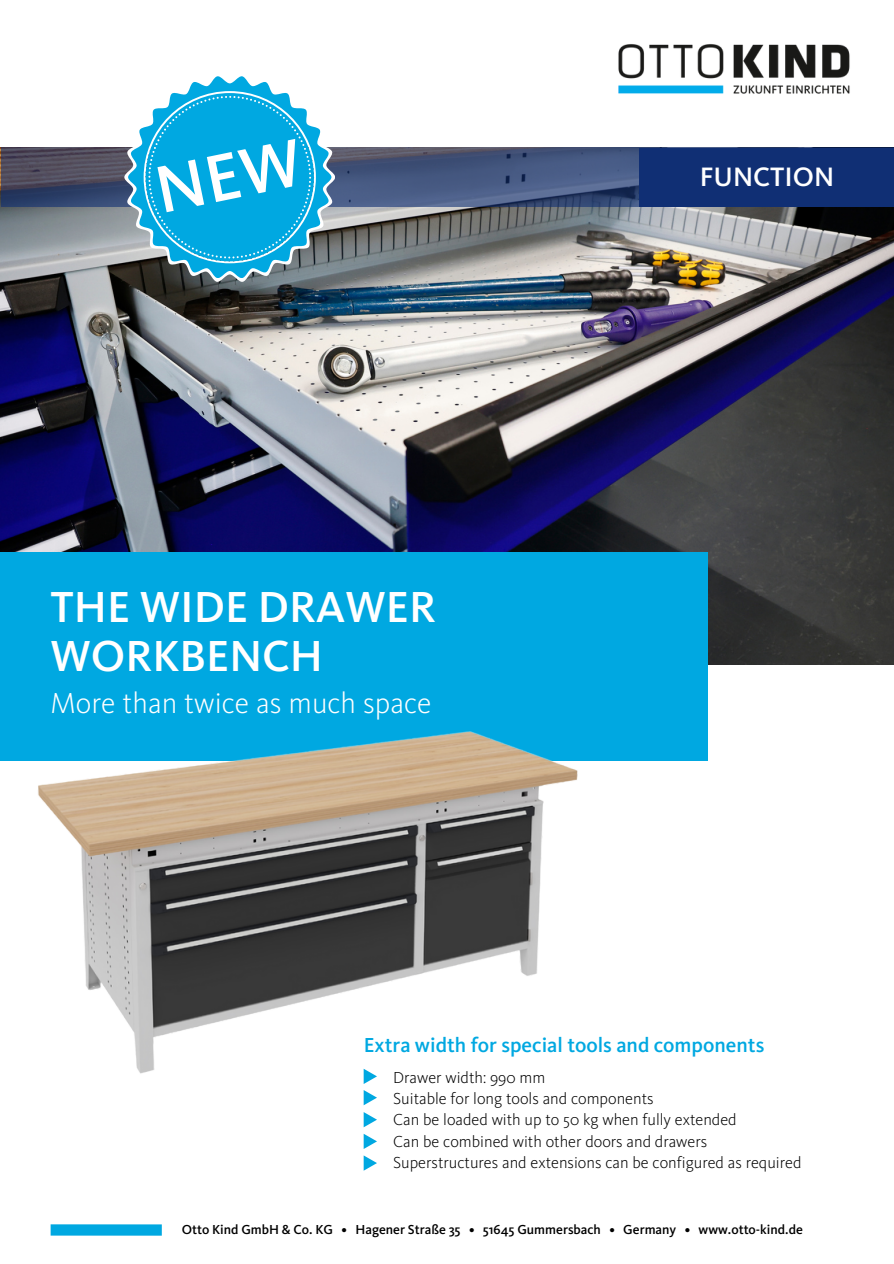
<style>
.page{position:relative;width:894px;height:1264px;background:#fff}
.page>*{position:absolute;margin:0;border:0;box-sizing:border-box;transform-origin:0 0}
.t1{font:500 45px/48.3px "Kievit OT";color:#fff}
.t2{font:300 30px "Kievit OT";color:#fff}
.t3{font:500 27.6px "Kievit OT";color:#fff}
.t4{font:500 21px "Kievit OT";color:#00a8e1}
.t5{font:300 16.5px/21.3px "Kievit OT";color:#000}
.t6{font:500 13.5px "Kievit OT";color:#000}
</style>
<div class="page">
<img style="left:0;top:148px;width:893px;height:516px">
<div style="left:0;top:551px;width:707px;height:209px;background:#00a8e1"></div>
<svg style="left:1px;top:148px;width:638px;height:59px"></svg>
<div style="left:639px;top:148px;width:254px;height:59px;background:#102f74"></div>
<img style="left:618px;top:44px;width:232px;height:50px">
<div style="left:51px;top:1224px;width:111px;height:11px;background:#00a8e1"></div>
<img style="left:19px;top:731px;width:597px;height:343px">
<svg style="left:363px;top:1068px;width:14px;height:15px"></svg>
<svg style="left:363px;top:1090px;width:14px;height:15px"></svg>
<svg style="left:363px;top:1112px;width:14px;height:15px"></svg>
<svg style="left:363px;top:1133px;width:14px;height:15px"></svg>
<svg style="left:363px;top:1155px;width:14px;height:15px"></svg>
<svg style="left:124px;top:76px;width:211px;height:206px"></svg>
<h3 class="t1" style="left:51px;top:586px;width:387px">THE WIDE DRAWER<br>WORKBENCH</h3>
<h2 class="t2" style="left:51px;top:690px;width:382px">More than twice as much space</h2>
<p class="t3" style="left:699px;top:165px;width:136px">FUNCTION</p>
<h6 class="t4" style="left:363px;top:1035px;width:402px">Extra width for special tools and components</h6>
<p class="t5" style="left:393px;top:1067px;width:345px">Drawer width: 990 mm<br>Suitable for long tools and components<br>Can be loaded with up to 50 kg when fully extended Can be combined with other doors and drawers</p>
<p class="t5" style="left:393px;top:1153px;width:410px">Superstructures and extensions can be configured as required</p>
<p class="t6" style="left:182px;top:1223px;width:622px">Otto Kind GmbH &amp; Co. KG • Hagener Straße 35 • 51645 Gummersbach • Germany • www.otto-kind.de</p>
</div>
